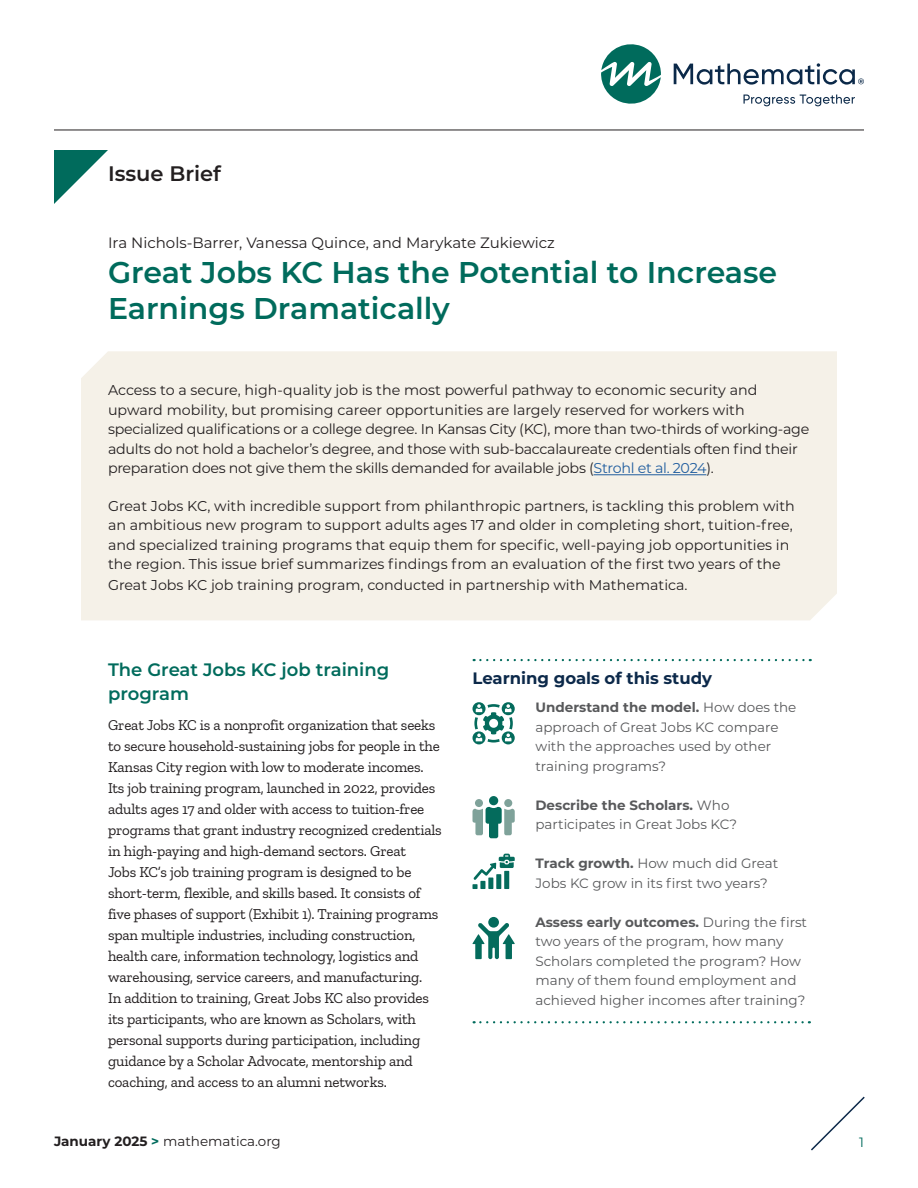
<style>
.page{position:relative;width:918px;height:1188px;background:#fff}
.page>*{position:absolute;margin:0;border:0;box-sizing:border-box;transform-origin:0 0}
.t1{font:600 30px/36px "Montserrat";color:#006b5c}
.t2{font:600 21px "Montserrat";color:#231f20}
.t3{font:600 18px/24px "Montserrat";color:#006b5c}
.t4{font:700 16.5px "Montserrat";color:#0c294a}
.t5{font:15px/21px "Zilla Slab";letter-spacing:-.01em;color:#231f20}
.t6{font:15px "Montserrat";color:#231f20}
.t7{font:14.25px/19.5px "Montserrat";letter-spacing:-.02em;color:#231f20}
.t8{font:14.25px/19.5px "Montserrat";color:#231f20}
.t9{font:13.5px/19.5px "Montserrat";color:#58595b}
.t10{font:13.5px "Montserrat";color:#231f20}
.t11{font:13.5px "Montserrat";color:#006b5c}
.s1{color:#215e9f}
.s2{font-weight:700}
.s3{font-weight:700;color:#006b5c}
</style>
<div class="page">
<svg style="left:811px;top:1096px;width:54px;height:55px"></svg>
<hr style="left:54px;top:130px;width:810px;height:1px;background:#231f20">
<svg style="left:54px;top:150px;width:54px;height:54px"></svg>
<svg style="left:601px;top:44px;width:60px;height:60px"></svg>
<svg style="left:744px;top:95px;width:111px;height:11px"></svg>
<svg style="left:674px;top:63px;width:190px;height:22px"></svg>
<div style="left:81px;top:351px;width:756px;height:269px;background:#f5f1e8"></div>
<hr style="left:594px;top:474px;width:112px;height:1px;background:#215e9f">
<svg style="left:474px;top:659px;width:337px;height:2px"></svg>
<svg style="left:472px;top:702px;width:43px;height:42px"></svg>
<svg style="left:473px;top:807px;width:42px;height:31px"></svg>
<div style="left:489px;top:796px;width:9px;height:9px;background:#046b5c;border-radius:50%"></div>
<div style="left:475px;top:799px;width:8px;height:8px;background:#7fa29a;border-radius:50%"></div>
<div style="left:504px;top:799px;width:8px;height:8px;background:#7fa29a;border-radius:50%"></div>
<svg style="left:472px;top:854px;width:43px;height:35px"></svg>
<div style="left:504px;top:871px;width:5px;height:18px;background:#046b5c"></div>
<div style="left:496px;top:874px;width:5px;height:15px;background:#046b5c"></div>
<div style="left:488px;top:917px;width:11px;height:11px;background:#046b5c;border-radius:50%"></div>
<svg style="left:472px;top:923px;width:43px;height:36px"></svg>
<svg style="left:474px;top:1021px;width:336px;height:2px"></svg>
<p class="t2" style="left:108px;top:159px;width:115px">Issue Brief</p>
<p class="t6" style="left:108px;top:232px;width:448px">Ira Nichols-Barrer, Vanessa Quince, and Marykate Zukiewicz</p>
<h1 class="t1" style="left:108px;top:253px;width:671px">Great Jobs KC Has the Potential to Increase<br>Earnings Dramatically</h1>
<p class="t7" style="left:108px;top:380px;width:703px">Access to a secure, high-quality job is the most powerful pathway to economic security and upward mobility, but promising career opportunities are largely reserved for workers with specialized qualifications or a college degree. In Kansas City (KC), more than two-thirds of working-age adults do not hold a bachelor’s degree, and those with sub-baccalaureate credentials often find their preparation does not give them the skills demanded for available jobs (<span class="s1">Strohl et al. 2024</span>).</p>
<p class="t8" style="left:108px;top:495px;width:688px">Great Jobs KC, with incredible support from philanthropic partners, is tackling this problem with an ambitious new program to support adults ages 17 and older in completing short, tuition-free, and specialized training programs that equip them for specific, well-paying job opportunities in the region. This issue brief summarizes findings from an evaluation of the first two years of the</p>
<p class="t8" style="left:108px;top:575px;width:581px">Great Jobs KC job training program, conducted in partnership with Mathematica.</p>
<h2 class="t3" style="left:108px;top:657px;width:283px">The Great Jobs KC job training program</h2>
<p class="t5" style="left:108px;top:715px;width:335px">Great Jobs KC is a nonprofit organization that seeks to secure household-sustaining jobs for people in the Kansas City region with low to moderate incomes.<br>Its job training program, launched in 2022, provides adults ages 17 and older with access to tuition-free programs that grant industry recognized credentials in high-paying and high-demand sectors. Great<br>Jobs KC’s job training program is designed to be short-term, flexible, and skills based. It consists of five phases of support (Exhibit 1). Training programs span multiple industries, including construction, health care, information technology, logistics and warehousing, service careers, and manufacturing.<br>In addition to training, Great Jobs KC also provides its participants, who are known as Scholars, with personal supports during participation, including guidance by a Scholar Advocate, mentorship and coaching, and access to an alumni networks.</p>
<p class="t4" style="left:472px;top:666px;width:241px">Learning goals of this study</p>
<p class="t9" style="left:536px;top:697px;width:262px"><span class="s2">Understand the model.</span> How does the approach of Great Jobs KC compare with the approaches used by other training programs?</p>
<p class="t9" style="left:536px;top:795px;width:203px"><span class="s2">Describe the Scholars.</span> Who participates in Great Jobs KC?</p>
<p class="t9" style="left:536px;top:853px;width:244px"><span class="s2">Track growth.</span> How much did Great<br>Jobs KC grow in its first two years?</p>
<p class="t9" style="left:536px;top:912px;width:273px"><span class="s2">Assess early outcomes.</span> During the first two years of the program, how many Scholars completed the program? How many of them found employment and achieved higher incomes after training?</p>
<p class="t10" style="left:54px;top:1132px;width:228px"><span class="s2">January 2025</span> <span class="s3">&gt;</span> mathematica.org</p>
<p class="t11" style="left:859px;top:1133px;width:6px">1</p>
</div>
